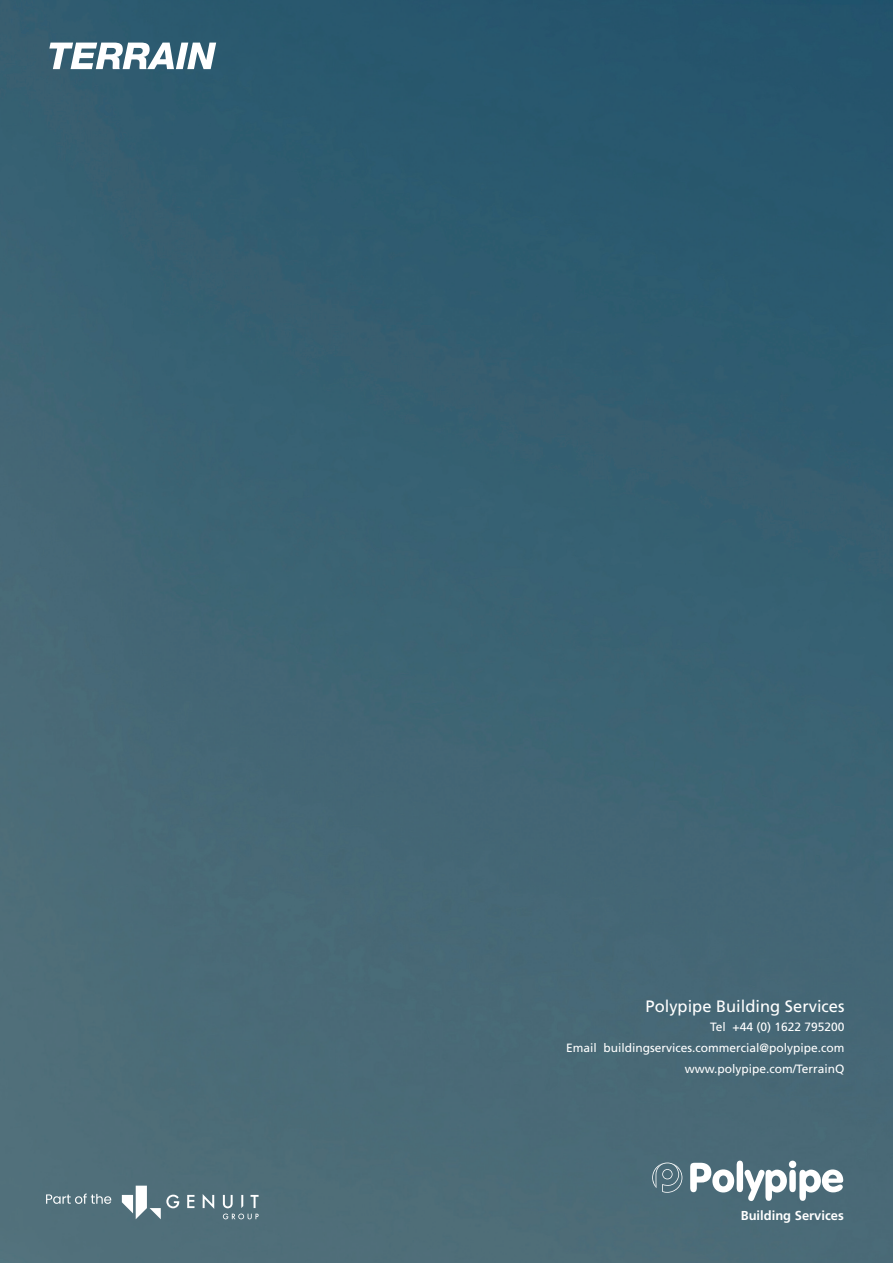
<style>
.page{position:relative;width:893px;height:1263px;background:#fff}
.page>*{position:absolute;margin:0;border:0;box-sizing:border-box;transform-origin:0 0}
.t1{font:16.5px "Frutiger LT Std";color:#fff}
.t2{font:700 12.9px "Frutiger LT Std";color:#fff}
.t3{font:12px/21px "Frutiger LT Std";color:#fff;text-align:right}
</style>
<div class="page">
<img style="left:0;top:0;width:893px;height:1263px">
<svg style="left:49px;top:43px;width:167px;height:26px"></svg>
<svg style="left:652px;top:1162px;width:30px;height:31px"></svg>
<svg style="left:690px;top:1160px;width:153px;height:41px"></svg>
<svg style="left:46px;top:1193px;width:65px;height:11px"></svg>
<svg style="left:122px;top:1185px;width:57px;height:34px"></svg>
<svg style="left:187px;top:1195px;width:7px;height:13px"></svg>
<svg style="left:203px;top:1194px;width:11px;height:15px"></svg>
<svg style="left:223px;top:1195px;width:36px;height:24px"></svg>
<h1 class="t1" style="left:645px;top:996px;width:200px">Polypipe Building Services</h1>
<p class="t3" style="left:566px;top:1016px;width:280px">Tel +44 (0) 1622 795200<br>Email buildingservices.commercial@polypipe.com www.polypipe.com/TerrainQ</p>
<p class="t2" style="left:741px;top:1208px;width:104px">Building Services</p>
</div>
